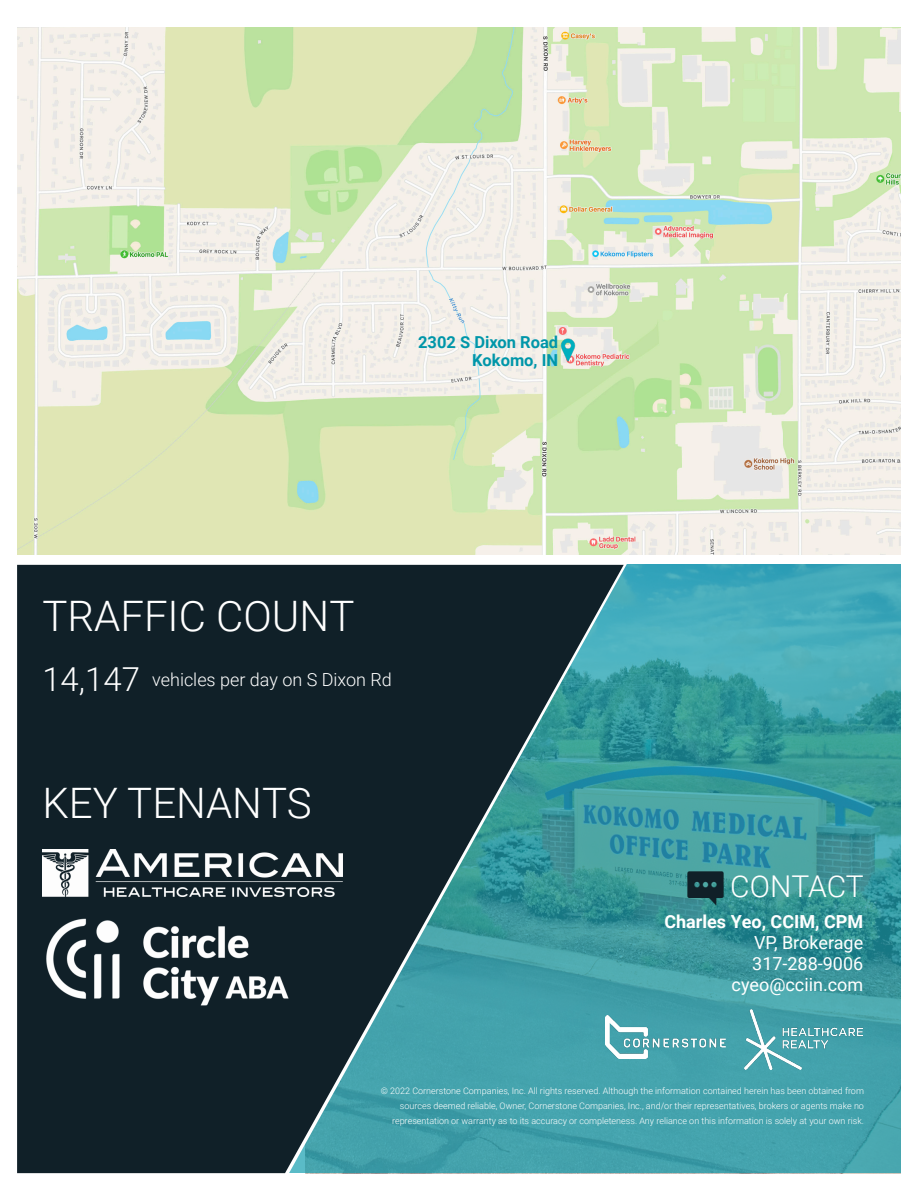
<style>
.page{position:relative;width:918px;height:1188px;background:#fff}
.page>*{position:absolute;margin:0;border:0;box-sizing:border-box;transform-origin:0 0}
.t1{font:300 42px "Roboto";color:#fff}
.t2{font:300 33px "Roboto";color:#fff}
.t3{font:300 30px "Roboto";color:#fff}
.t4{font:18px "Roboto";color:#fff}
.t5{font:300 18px "Roboto";color:#fff}
.t6{font:700 18px "Roboto";color:#fff}
.t7{font:700 16.5px "Roboto";color:#0096a9}
.t8{font:300 9px/15px "Roboto";color:#fff;text-align:right}
</style>
<div class="page">
<svg style="left:749px;top:565px;width:151px;height:608px;background:#3e9fa6"></svg>
<svg style="left:92px;top:554px;width:657px;height:620px;background:#50a7ae"></svg>
<img style="left:18px;top:27px;width:882px;height:527px">
<svg style="left:17px;top:565px;width:607px;height:608px;background:#1f474f"></svg>
<img style="left:680px;top:862px;width:50px;height:53px">
<img style="left:605px;top:1015px;width:121px;height:43px">
<img style="left:745px;top:1009px;width:118px;height:60px">
<img style="left:558px;top:336px;width:20px;height:27px">
<img style="left:42px;top:915px;width:255px;height:97px">
<img style="left:42px;top:850px;width:300px;height:46px">
<p class="t7" style="left:418px;top:331px;width:142px">2302 S Dixon Road</p>
<p class="t7" style="left:472px;top:349px;width:87px">Kokomo, IN</p>
<p class="t1" style="left:42px;top:587px;width:314px">TRAFFIC COUNT</p>
<p class="t2" style="left:42px;top:656px;width:99px">14,147</p>
<p class="t5" style="left:152px;top:667px;width:241px">vehicles per day on S Dixon Rd</p>
<p class="t1" style="left:42px;top:773px;width:271px">KEY TENANTS</p>
<p class="t3" style="left:730px;top:866px;width:135px">CONTACT</p>
<p class="t6" style="left:664px;top:909px;width:200px">Charles Yeo, CCIM, CPM</p>
<p class="t4" style="left:754px;top:930px;width:111px">VP, Brokerage</p>
<p class="t4" style="left:752px;top:951px;width:113px">317-288-9006</p>
<p class="t4" style="left:732px;top:972px;width:133px">cyeo@cciin.com</p>
<p class="t8" style="left:381px;top:1083px;width:485px">© 2022 Cornerstone Companies, Inc. All rights reserved. Although the information contained herein has been obtained from sources deemed reliable, Owner, Cornerstone Companies, Inc., and/or their representatives, brokers or agents make no representation or warranty as to its accuracy or completeness. Any reliance on this information is solely at your own risk.</p>
</div>
